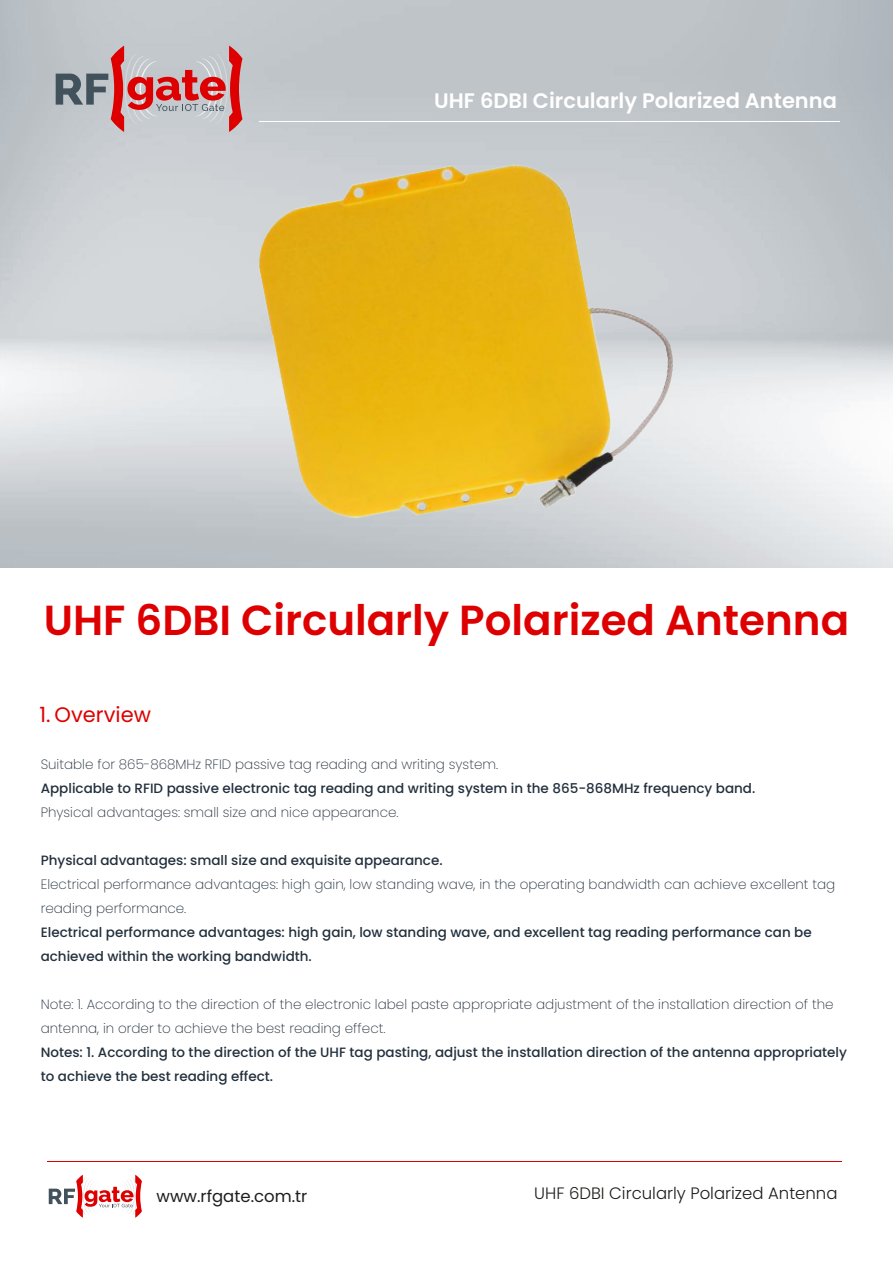
<style>
.page{position:relative;width:893px;height:1263px;background:#fff}
.page>*{position:absolute;margin:0;border:0;box-sizing:border-box;transform-origin:0 0}
.t1{font:600 42px "Poppins";color:#de0000}
.t2{font:600 21px "Poppins";color:#fff}
.t3{font:21px "Poppins";color:#de0000}
.t4{font:300 16.5px "Poppins";color:#1d1d1b}
.t5{font:16.5px "Poppins";color:#1d1d1b}
.t6{font:500 13.5px/24px "Poppins";color:#22303d}
.t7{font:200 13.5px/24px "Poppins";color:#22303d}
</style>
<div class="page">
<svg style="left:56px;top:46px;width:186px;height:86px;background:#bc9fa2"></svg>
<hr style="left:47px;top:1161px;width:795px;height:1px;background:#de0000">
<svg style="left:49px;top:1175px;width:93px;height:43px"></svg>
<img style="left:176px;top:67px;width:566px;height:501px">
<h2 class="t2" style="left:434px;top:88px;width:404px">UHF 6DBI Circularly Polarized Antenna</h2>
<h1 class="t1" style="left:44px;top:596px;width:807px">UHF 6DBI Circularly Polarized Antenna</h1>
<h2 class="t3" style="left:39px;top:702px;width:113px">1. Overview</h2>
<p class="t7" style="left:41px;top:752px;width:459px">Suitable for 865-868MHz RFID passive tag reading and writing system.</p>
<p class="t6" style="left:41px;top:776px;width:716px">Applicable to RFID passive electronic tag reading and writing system in the 865-868MHz frequency band.</p>
<p class="t7" style="left:41px;top:800px;width:359px">Physical advantages: small size and nice appearance.</p>
<p class="t6" style="left:41px;top:848px;width:403px">Physical advantages: small size and exquisite appearance.</p>
<p class="t7" style="left:41px;top:872px;width:796px">Electrical performance advantages: high gain, low standing wave, in the operating bandwidth can achieve excellent tag reading performance.</p>
<p class="t6" style="left:41px;top:920px;width:772px">Electrical performance advantages: high gain, low standing wave, and excellent tag reading performance can be achieved within the working bandwidth.</p>
<p class="t7" style="left:41px;top:992px;width:794px">Note: 1. According to the direction of the electronic label paste appropriate adjustment of the installation direction of the antenna, in order to achieve the best reading effect.</p>
<p class="t6" style="left:41px;top:1040px;width:808px">Notes: 1. According to the direction of the UHF tag pasting, adjust the installation direction of the antenna appropriately to achieve the best reading effect.</p>
<p class="t5" style="left:157px;top:1186px;width:152px">www.rfgate.com.tr</p>
<p class="t4" style="left:534px;top:1184px;width:305px">UHF 6DBI Circularly Polarized Antenna</p>
</div>
